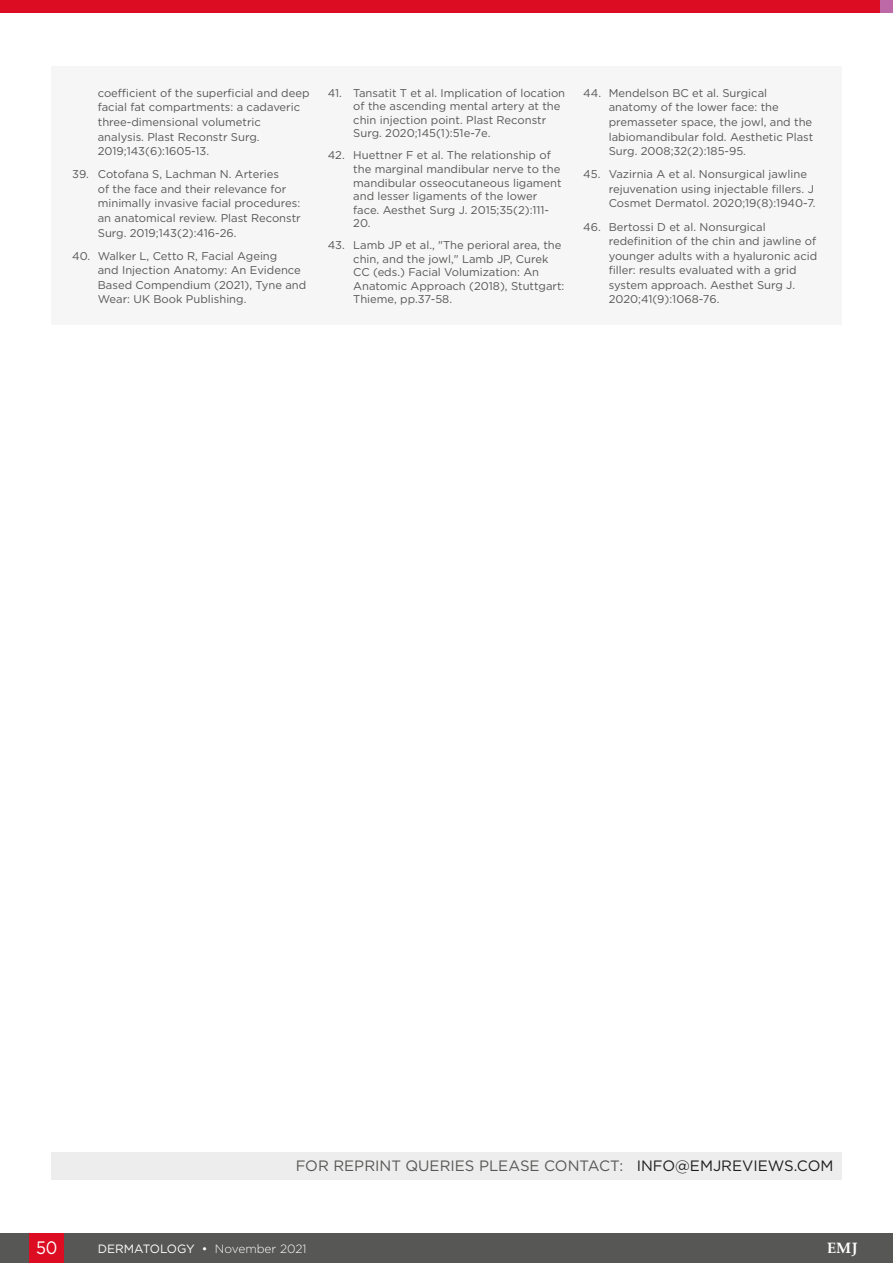
<style>
.page{position:relative;width:893px;height:1263px;background:#fff}
.page>*{position:absolute;margin:0;border:0;box-sizing:border-box;transform-origin:0 0}
.t1{font:18px "Gotham";color:#fff;scale:.9 1}
.Banner_Body_Text{font:15px "Gotham";color:#575756}
.t2{font:700 15px "Palatino Linotype";color:#fff}
.t3{font:12px "Gotham";color:#fff}
.t4{font:11.25px/14.5px "Gotham";color:#575756}
.s1{color:#1d1d1d}
.s2{font-weight:300}
</style>
<div class="page">
<div style="left:0;top:1233px;width:893px;height:30px;background:#575756"></div>
<div style="left:30px;top:1233px;width:34px;height:30px;background:#dc0c23"></div>
<div style="left:0;top:0;width:893px;height:13px;background:#dc0c23"></div>
<div style="left:51px;top:67px;width:791px;height:258px;background:#f6f6f6"></div>
<div style="left:51px;top:1152px;width:791px;height:27px;background:#ededed"></div>
<div style="left:880px;top:0;width:13px;height:13px;background:#bd69a7"></div>
<p class="t4" style="left:98px;top:85px;width:213px">coefficient of the superficial and deep facial fat compartments: a cadaveric three-dimensional volumetric analysis. Plast Reconstr Surg.<br>2019;143(6):1605-13.</p>
<p class="t4" style="left:98px;top:167px;width:205px;text-indent:-26px">39. Cotofana S, Lachman N. Arteries<br>of the face and their relevance for minimally invasive facial procedures: an anatomical review. Plast Reconstr Surg. 2019;143(2):416-26.</p>
<p class="t4" style="left:98px;top:248px;width:210px;text-indent:-26px">40. Walker L, Cetto R, Facial Ageing<br>and Injection Anatomy: An Evidence<br>Based Compendium (2021), Tyne and<br>Wear: UK Book Publishing.</p>
<p class="t4" style="left:353px;top:86px;width:213px;line-height:13.5px;text-indent:-26px">41. Tansatit T et al. Implication of location of the ascending mental artery at the chin injection point. Plast Reconstr Surg. 2020;145(1):51e-7e.</p>
<p class="t4" style="left:353px;top:148px;width:210px;line-height:13.5px;text-indent:-26px">42. Huettner F et al. The relationship of the marginal mandibular nerve to the mandibular osseocutaneous ligament and lesser ligaments of the lower face. Aesthet Surg J. 2015;35(2):111-<br>20.</p>
<p class="t4" style="left:353px;top:238px;width:213px;line-height:13.5px;text-indent:-26px">43. Lamb JP et al., "The perioral area, the chin, and the jowl," Lamb JP, Curek CC (eds.) Facial Volumization: An Anatomic Approach (2018), Stuttgart:<br>Thieme, pp.37-58.</p>
<p class="t4" style="left:609px;top:85px;width:206px;text-indent:-26px">44. Mendelson BC et al. Surgical anatomy of the lower face: the premasseter space, the jowl, and the labiomandibular fold. Aesthetic Plast Surg. 2008;32(2):185-95.</p>
<p class="t4" style="left:609px;top:167px;width:208px;text-indent:-26px">45. Vazirnia A et al. Nonsurgical jawline rejuvenation using injectable fillers. J<br>Cosmet Dermatol. 2020;19(8):1940-7.</p>
<p class="t4" style="left:609px;top:219px;width:210px;text-indent:-26px">46. Bertossi D et al. Nonsurgical redefinition of the chin and jawline of younger adults with a hyaluronic acid filler: results evaluated with a grid system approach. Aesthet Surg J.<br>2020;41(9):1068-76.</p>
<p class="Banner_Body_Text" style="left:296px;top:1156px;width:539px">FOR REPRINT QUERIES PLEASE CONTACT: <span class="s1">INFO@EMJREVIEWS.COM</span></p>
<h1 class="t1" style="left:36px;top:1236px;width:25px">50</h1>
<p class="t3" style="left:98px;top:1241px;width:210px">DERMATOLOGY • <span class="s2">November 2021</span></p>
<h2 class="t2" style="left:827px;top:1238px;width:32px">EMJ</h2>
</div>
